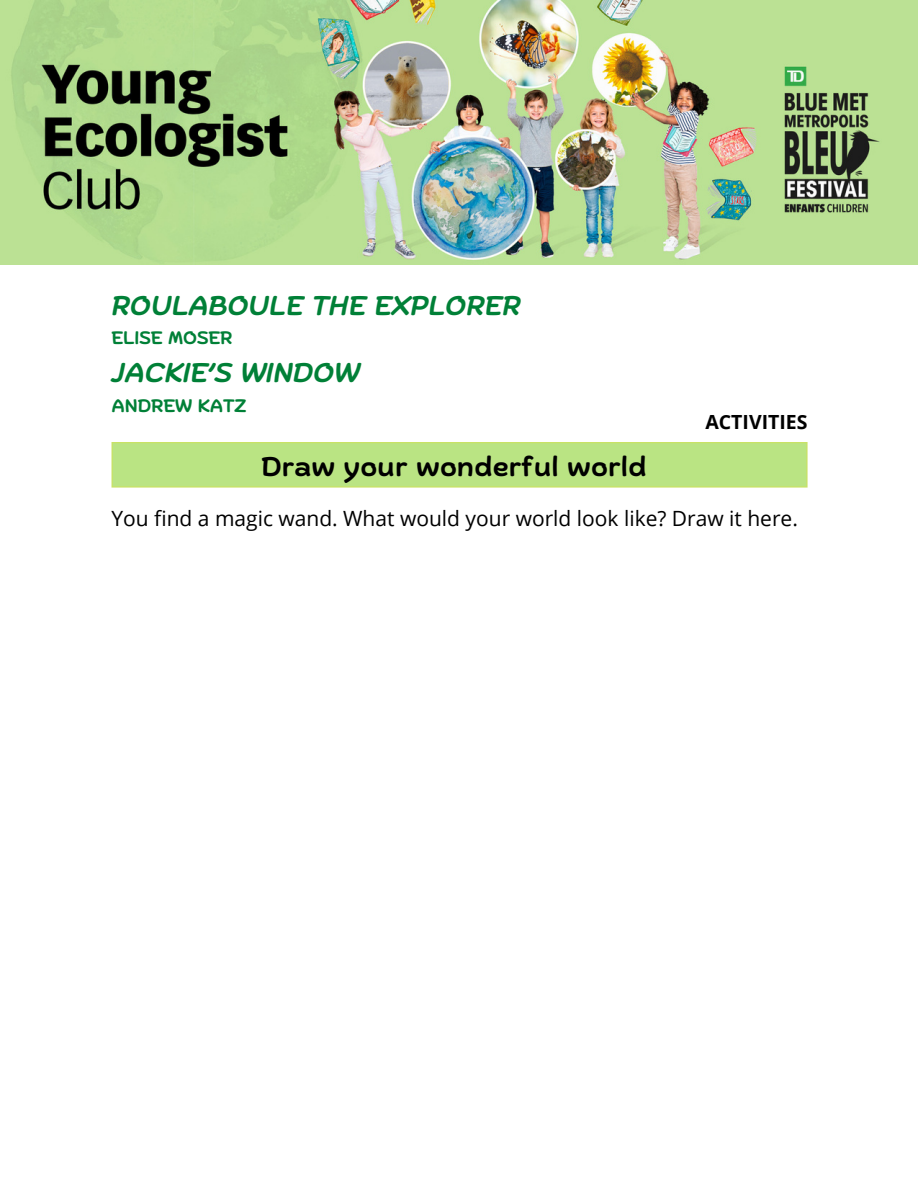
<style>
.page{position:relative;width:918px;height:1188px;background:#fff}
.page>*{position:absolute;margin:0;border:0;box-sizing:border-box;transform-origin:0 0}
.t1{font:italic 600 27px "Biski";color:#008037}
.t2{font:600 27px "Biski";color:#000}
.t3{font:21px "Open Sans";color:#000}
.t4{font:700 19.5px "Open Sans";color:#000}
.t5{font:600 18px "Biski";color:#008037}
</style>
<div class="page">
<svg style="left:112px;top:442px;width:696px;height:46px;background:#bbe482"></svg>
<img style="left:0;top:0;width:918px;height:264px">
<p class="t1" style="left:112px;top:295px;width:411px">ROULABOULE THE EXPLORER</p>
<p class="t5" style="left:112px;top:331px;width:123px">ELISE MOSER</p>
<p class="t1" style="left:112px;top:362px;width:250px">JACKIE’S WINDOW</p>
<p class="t5" style="left:112px;top:398px;width:136px">ANDREW KATZ</p>
<p class="t4" style="left:705px;top:409px;width:104px">ACTIVITIES</p>
<p class="t2" style="left:261px;top:456px;width:387px">Draw your wonderful world</p>
<p class="t3" style="left:112px;top:503px;width:688px">You find a magic wand. What would your world look like? Draw it here.</p>
</div>
